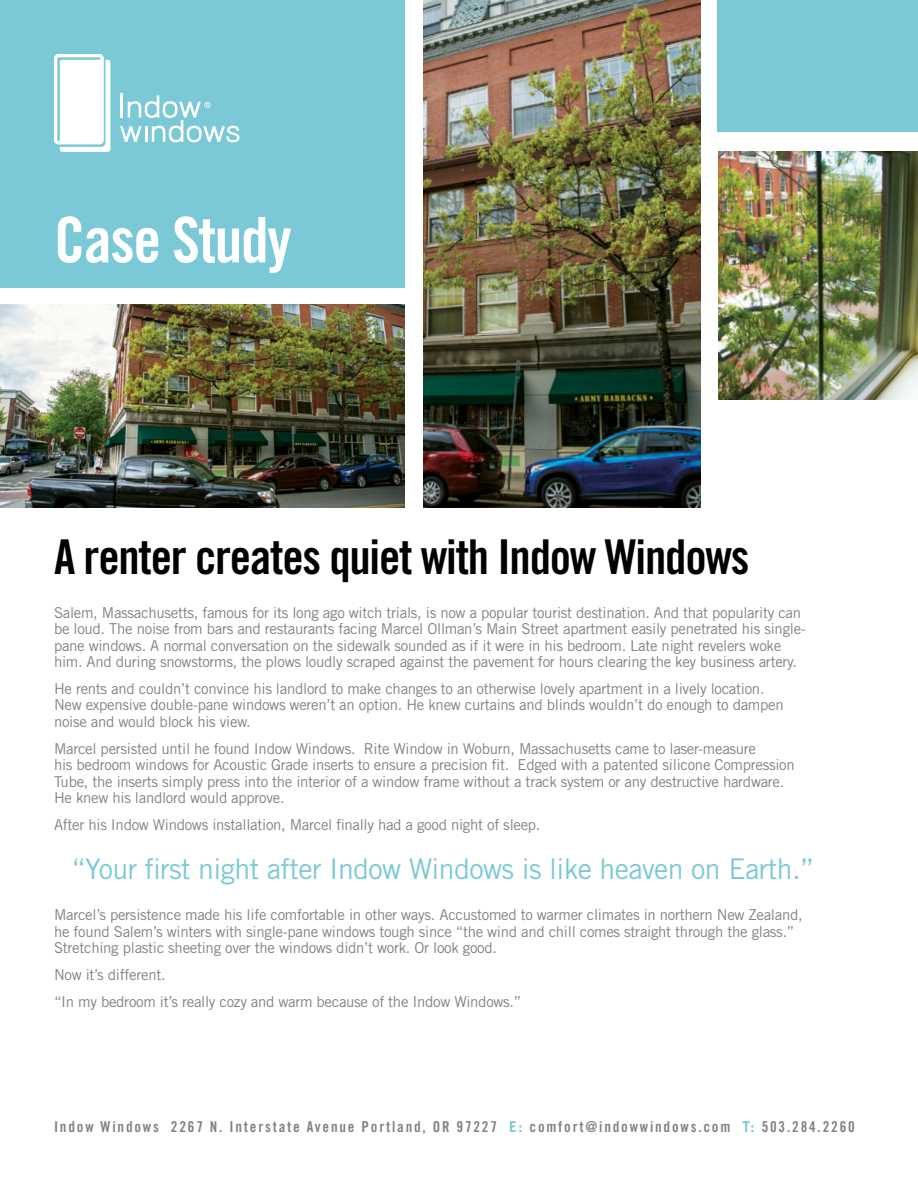
<style>
.page{position:relative;width:918px;height:1188px;background:#fff}
.page>*{position:absolute;margin:0;border:0;box-sizing:border-box;transform-origin:0 0}
.t1{font:63px "Trade Gothic Bold Cond Twenty";letter-spacing:-.025em;color:#fff}
.t2{font:48px "Trade Gothic Bold Cond Twenty";letter-spacing:-.025em;color:#000}
.t3{font:28.5px "Trade Gothic LT Std";letter-spacing:-.02em;color:#7bc9d6}
.t4{font:15px/16.5px "Trade Gothic LT Std";letter-spacing:-.02em;color:#808285}
.t5{font:15px "Trade Gothic Bold Cond Twenty";letter-spacing:.12em;color:#808285}
.s1{font-family:"Trade Gothic LT Std";font-weight:700;color:#7bc9d6}
</style>
<div class="page">
<div style="left:0;top:0;width:918px;height:287px;background:#7bc9d6"></div>
<div style="left:405px;top:0;width:311px;height:406px;background:#fff"></div>
<div style="left:702px;top:132px;width:216px;height:405px;background:#fff"></div>
<img style="left:0;top:305px;width:405px;height:203px">
<img style="left:719px;top:152px;width:199px;height:248px">
<img style="left:424px;top:0;width:276px;height:508px">
<svg style="left:54px;top:54px;width:56px;height:98px;background:#eef8f9"></svg>
<hr style="left:121px;top:93px;width:2px;height:24px;background:#fff">
<svg style="left:120px;top:95px;width:120px;height:47px"></svg>
<h1 class="t1" style="left:54px;top:202px;width:239px">Case Study</h1>
<h2 class="t2" style="left:54px;top:528px;width:697px">A renter creates quiet with Indow Windows</h2>
<p class="t4" style="left:54px;top:604px;width:753px">Salem, Massachusetts, famous for its long ago witch trials, is now a popular tourist destination. And that popularity can be loud. The noise from bars and restaurants facing Marcel Ollman’s Main Street apartment easily penetrated his single&shy;pane windows. A normal conversation on the sidewalk sounded as if it were in his bedroom. Late night revelers woke him. And during snowstorms, the plows loudly scraped against the pavement for hours clearing the key business artery.</p>
<p class="t4" style="left:54px;top:680px;width:731px">He rents and couldn’t convince his landlord to make changes to an otherwise lovely apartment in a lively location.<br>New expensive double-pane windows weren’t an option. He knew curtains and blinds wouldn’t do enough to dampen noise and would block his view.</p>
<p class="t4" style="left:54px;top:740px;width:742px">Marcel persisted until he found Indow Windows. Rite Window in Woburn, Massachusetts came to laser-measure<br>his bedroom windows for Acoustic Grade inserts to ensure a precision fit. Edged with a patented silicone Compression Tube, the inserts simply press into the interior of a window frame without a track system or any destructive hardware.<br>He knew his landlord would approve.</p>
<p class="t4" style="left:54px;top:816px;width:488px">After his Indow Windows installation, Marcel finally had a good night of sleep.</p>
<h3 class="t3" style="left:72px;top:852px;width:744px">“Your first night after Indow Windows is like heaven on Earth.”</h3>
<p class="t4" style="left:54px;top:907px;width:750px">Marcel’s persistence made his life comfortable in other ways. Accustomed to warmer climates in northern New Zealand, he found Salem’s winters with single-pane windows tough since “the wind and chill comes straight through the glass.”<br>Stretching plastic sheeting over the windows didn’t work. Or look good.</p>
<p class="t4" style="left:54px;top:961px;width:469px;line-height:26.7px">Now it’s different.<br>“In my bedroom it’s really cozy and warm because of the Indow Windows.”</p>
<p class="t5" style="left:54px;top:1117px;width:802px">Indow Windows 2267 N. Interstate Avenue Portland, OR 97227 <span class="s1">E:</span> comfort@indowwindows.com <span class="s1">T:</span> 503.284.2260</p>
</div>
